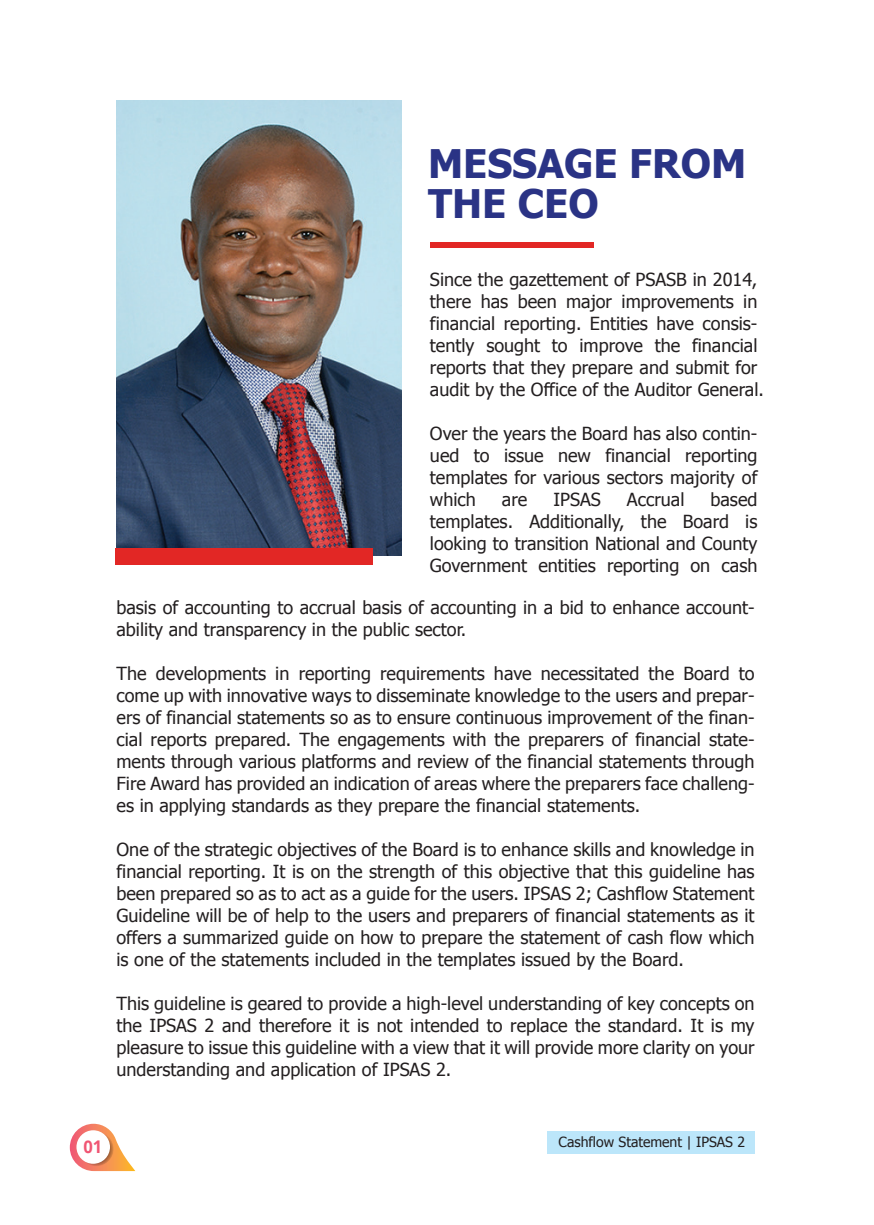
<style>
.page{position:relative;width:874px;height:1225px;background:#fff}
.page>*{position:absolute;margin:0;border:0;box-sizing:border-box;transform-origin:0 0}
.t1{font:700 39.4px/40.2px "Tahoma";color:#2a3385}
.t2{font:18px/22px "Tahoma";color:#231f20;text-align:justify}
.t3{font:700 17.4px "Open Sans";color:#f05573;scale:.94 1}
.t4{font:14px "Tahoma";color:#231f20}
</style>
<div class="page">
<img style="left:116px;top:101px;width:285px;height:454px">
<div style="left:115px;top:547px;width:257px;height:17px;background:#e22725"></div>
<div style="left:430px;top:242px;width:163px;height:5px;background:#e22725"></div>
<svg style="left:70px;top:1123px;width:60px;height:48px"></svg>
<svg style="left:79px;top:1131px;width:35px;height:35px"></svg>
<div style="left:76px;top:1130px;width:34px;height:33px;background:#fff;border-radius:50%"></div>
<div style="left:547px;top:1131px;width:207px;height:22px;background:#bce6fa"></div>
<h1 class="t1" style="left:428px;top:141px;width:319px">MESSAGE FROM<br>THE CEO</h1>
<p class="t2" style="left:430px;top:268px;width:335px;text-align:left">Since the gazettement of PSASB in 2014, there has been major improvements in financial reporting. Entities have consis&shy;tently sought to improve the financial reports that they prepare and submit for audit by the Office of the Auditor General.</p>
<p class="t2" style="left:430px;top:422px;width:329px">Over the years the Board has also contin&shy;ued to issue new financial reporting templates for various sectors majority of which</p>
<p class="t2" style="left:430px;top:488px;width:329px;text-indent:280px">based templates. Additionally, the Board is looking to transition National and County Government entities reporting on cash</p>
<p class="t2" style="left:501px;top:488px;width:27px">are</p>
<p class="t2" style="left:553px;top:488px;width:49px">IPSAS</p>
<p class="t2" style="left:626px;top:488px;width:59px">Accrual</p>
<p class="t2" style="left:116px;top:596px;width:639px">basis of accounting to accrual basis of accounting in a bid to enhance account&shy;ability and transparency in the public sector.</p>
<p class="t2" style="left:116px;top:662px;width:639px">The developments in reporting requirements have necessitated the Board to come up with innovative ways to disseminate knowledge to the users and prepar&shy;ers of financial statements so as to ensure continuous improvement of the finan&shy;cial reports prepared. The engagements with the preparers of financial state&shy;ments through various platforms and review of the financial statements through Fire Award has provided an indication of areas where the preparers face challeng&shy;es in applying standards as they prepare the financial statements.</p>
<p class="t2" style="left:116px;top:838px;width:639px">One of the strategic objectives of the Board is to enhance skills and knowledge in financial reporting. It is on the strength of this objective that this guideline has been prepared so as to act as a guide for the users. IPSAS 2; Cashflow Statement Guideline will be of help to the users and preparers of financial statements as it offers a summarized guide on how to prepare the statement of cash flow which is one of the statements included in the templates issued by the Board.</p>
<p class="t2" style="left:116px;top:992px;width:639px">This guideline is geared to provide a high-level understanding of key concepts on the IPSAS 2 and therefore it is not intended to replace the standard. It is my pleasure to issue this guideline with a view that it will provide more clarity on your understanding and application of IPSAS 2.</p>
<p class="t3" style="left:83px;top:1134px;width:22px">01</p>
<p class="t4" style="left:558px;top:1132px;width:188px">Cashflow Statement | IPSAS 2</p>
</div>
